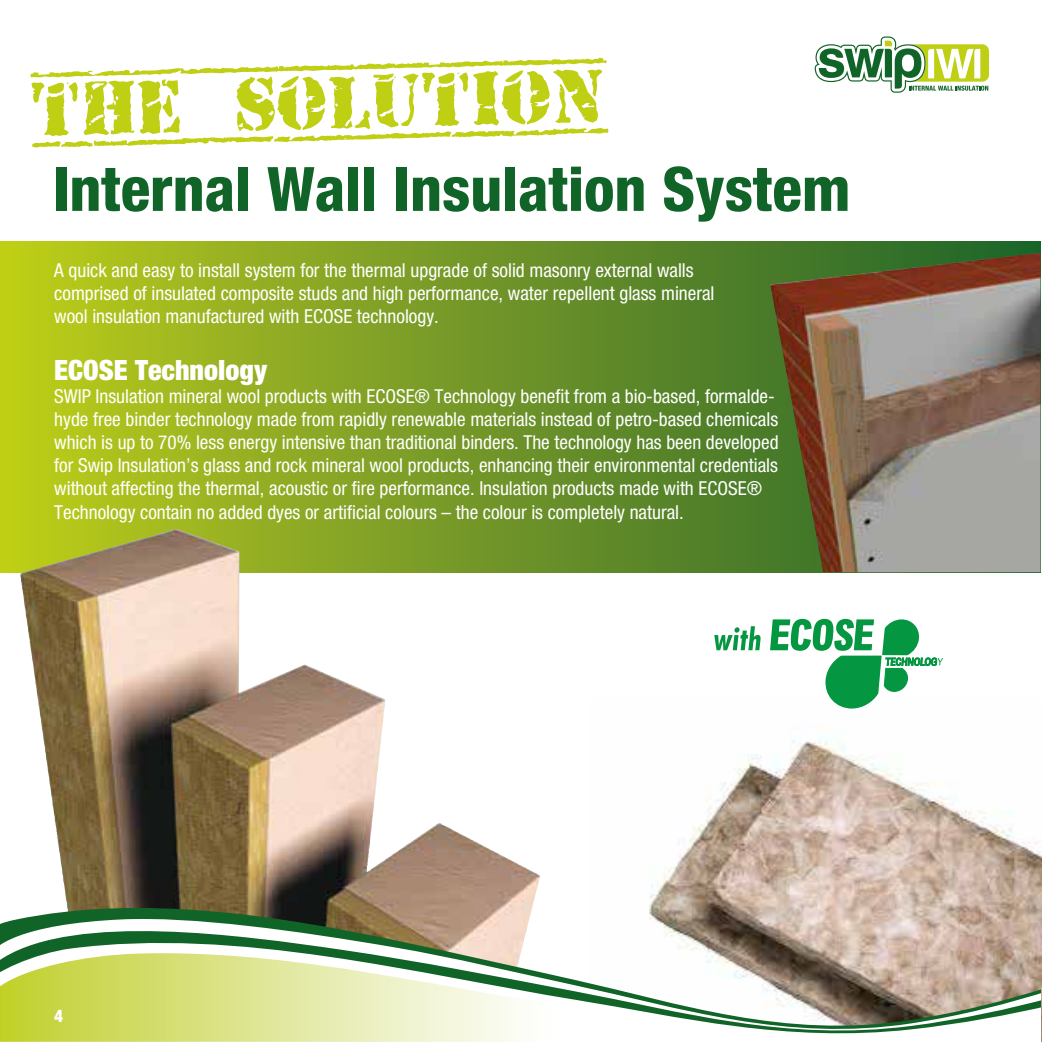
<style>
.page{position:relative;width:1042px;height:1042px;background:#fff}
.page>*{position:absolute;margin:0;border:0;box-sizing:border-box;transform-origin:0 0}
.t1{font:76.48px "Old Stamper";color:#bfcf14}
.t2{font:800 condensed 61.25px "Helvetica Neue";color:#116428}
.t3{font:900 condensed 28px "Helvetica Neue";color:#fff}
.t4{font:condensed 19.25px/23.1px "Helvetica Neue";color:#fff}
.t5{font:800 condensed 17.5px "Helvetica Neue";color:#fff}
</style>
<div class="page">
<img style="left:649px;top:708px;width:393px;height:334px">
<div style="left:1px;top:242px;width:1039px;height:330px;background:linear-gradient(to right,#beca1e,#1c602d)"></div>
<img style="left:20px;top:530px;width:520px;height:369px">
<svg style="left:56px;top:899px;width:984px;height:14px;background:#a79986"></svg>
<svg style="left:0;top:913px;width:1040px;height:13px"></svg>
<svg style="left:0;top:926px;width:1040px;height:27px"></svg>
<svg style="left:0;top:953px;width:1040px;height:89px"></svg>
<svg style="left:814px;top:36px;width:175px;height:57px"></svg>
<svg style="left:770px;top:619px;width:173px;height:89px"></svg>
<svg style="left:714px;top:626px;width:46px;height:24px"></svg>
<img style="left:770px;top:253px;width:270px;height:319px">
<h1 class="t1" style="left:32px;top:69px;width:576px;rotate:-1deg">THE SOLUTION</h1>
<h2 class="t2" style="left:53px;top:151px;width:799px">Internal Wall Insulation System</h2>
<p class="t4" style="left:54px;top:258px;width:662px">A quick and easy to install system for the thermal upgrade of solid masonry external walls comprised of insulated composite studs and high performance, water repellent glass mineral wool insulation manufactured with ECOSE technology.</p>
<h3 class="t3" style="left:54px;top:353px;width:214px">ECOSE Technology</h3>
<p class="t4" style="left:54px;top:384px;width:726px">SWIP Insulation mineral wool products with ECOSE® Technology benefit from a bio-based, formalde&shy;hyde free binder technology made from rapidly renewable materials instead of petro-based chemicals which is up to 70% less energy intensive than traditional binders. The technology has been developed for Swip Insulation’s glass and rock mineral wool products, enhancing their environmental credentials without affecting the thermal, acoustic or fire performance. Insulation products made with ECOSE® Technology contain no added dyes or artificial colours – the colour is completely natural.</p>
<p class="t5" style="left:54px;top:1005px;width:11px">4</p>
</div>
